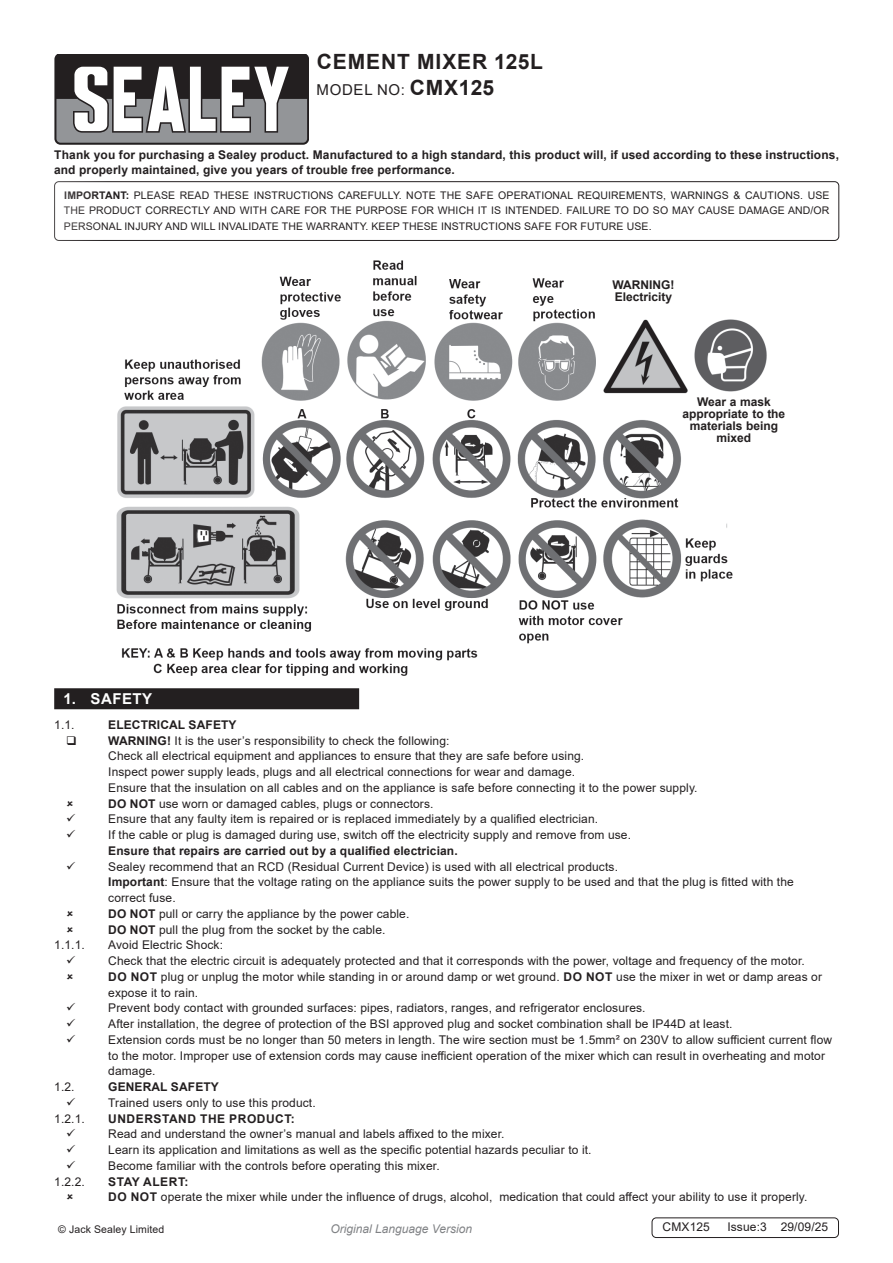
<style>
.page{position:relative;width:893px;height:1263px;background:#fff}
.page>*{position:absolute;margin:0;border:0;box-sizing:border-box;transform-origin:0 0}
.Product_Description{font:700 21px "Arial";letter-spacing:.045em;color:#231f20}
.Instructions_Model_No{font:15px "Arial";letter-spacing:.045em;color:#231f20}
.t1{font:700 15px "Arial";letter-spacing:.035em;color:#fff}
.Body{font:12px/15.8px "Arial";letter-spacing:.01em;color:#231f20}
.Body-2{font:700 12px/12px "Arial";letter-spacing:.01em;color:#231f20}
.Body-3{font:700 12px "Arial";letter-spacing:.045em;color:#231f20}
.t2{font:italic 12px "Arial";color:#808285}
.Body__Footer{font:12px "Arial";letter-spacing:.01em;color:#231f20}
.Body__Justified__7pt{font:10.5px/15.8px "Arial";letter-spacing:.01em;color:#231f20;text-align:justify}
.s1{font-weight:700;font-size:21px}
.s2{font-weight:700}
</style>
<div class="page">
<svg style="left:54px;top:54px;width:255px;height:90px"></svg>
<div style="left:54px;top:181px;width:785px;height:60px;border:1px solid #231f20;border-radius:4px"></div>
<div style="left:54px;top:688px;width:305px;height:21px;background:#231f20"></div>
<div style="left:652px;top:1217px;width:187px;height:21px;border:1px solid #231f20;border-radius:4px"></div>
<img style="left:116px;top:260px;width:617px;height:416px">
<img style="left:689px;top:315px;width:78px;height:82px">
<img style="left:601px;top:317px;width:88px;height:79px">
<p class="Product_Description" style="left:317px;top:47px;width:228px">CEMENT MIXER 125L</p>
<p class="Instructions_Model_No" style="left:317px;top:79px;width:179px">MODEL NO: <span class="s1">CMX125</span></p>
<p class="Body-2" style="left:54px;top:147px;width:786px;line-height:15.8px">Thank you for purchasing a Sealey product. Manufactured to a high standard, this product will, if used according to these instructions, and properly maintained, give you years of trouble free performance.</p>
<p class="Body__Justified__7pt" style="left:64px;top:187px;width:767px"><span class="s2">IMPORTANT:</span> PLEASE READ THESE INSTRUCTIONS CAREFULLY. NOTE THE SAFE OPERATIONAL REQUIREMENTS, WARNINGS &amp; CAUTIONS. USE THE PRODUCT CORRECTLY AND WITH CARE FOR THE PURPOSE FOR WHICH IT IS INTENDED. FAILURE TO DO SO MAY CAUSE DAMAGE AND/OR PERSONAL INJURY AND WILL INVALIDATE THE WARRANTY. KEEP THESE INSTRUCTIONS SAFE FOR FUTURE USE.</p>
<p class="Body-2" style="left:612px;top:278px;width:63px">WARNING!</p>
<p class="Body-2" style="left:615px;top:290px;width:59px">Electricity</p>
<p class="Body-2" style="left:683px;top:396px;width:104px;text-align:center">Wear a mask appropriate to the materials being</p>
<p class="Body-2" style="left:717px;top:432px;width:36px">mixed</p>
<p class="t1" style="left:63px;top:688px;width:90px">1. SAFETY</p>
<p class="Body" style="left:54px;top:717px;width:22px">1.1.</p>
<p class="Body-2" style="left:108px;top:719px;width:130px">ELECTRICAL SAFETY</p>
<p class="Body" style="left:108px;top:732px;width:343px"><span class="s2">WARNING!</span> It is the user’s responsibility to check the following:</p>
<p class="Body" style="left:108px;top:748px;width:478px">Check all electrical equipment and appliances to ensure that they are safe before using.</p>
<p class="Body" style="left:108px;top:764px;width:468px">Inspect power supply leads, plugs and all electrical connections for wear and damage.</p>
<p class="Body" style="left:108px;top:780px;width:591px">Ensure that the insulation on all cables and on the appliance is safe before connecting it to the power supply.</p>
<p class="Body" style="left:108px;top:795px;width:327px"><span class="s2">DO NOT</span> use worn or damaged cables, plugs or connectors.</p>
<p class="Body" style="left:108px;top:811px;width:491px">Ensure that any faulty item is repaired or is replaced immediately by a qualified electrician.</p>
<p class="Body" style="left:108px;top:827px;width:524px">If the cable or plug is damaged during use, switch off the electricity supply and remove from use.</p>
<p class="Body-2" style="left:108px;top:845px;width:351px">Ensure that repairs are carried out by a qualified electrician.</p>
<p class="Body" style="left:108px;top:858px;width:511px">Sealey recommend that an RCD (Residual Current Device) is used with all electrical products.</p>
<p class="Body" style="left:108px;top:874px;width:687px"><span class="s2">Important</span>: Ensure that the voltage rating on the appliance suits the power supply to be used and that the plug is fitted with the correct fuse.</p>
<p class="Body" style="left:108px;top:906px;width:303px"><span class="s2">DO NOT</span> pull or carry the appliance by the power cable.</p>
<p class="Body" style="left:108px;top:921px;width:279px"><span class="s2">DO NOT</span> pull the plug from the socket by the cable.</p>
<p class="Body" style="left:54px;top:937px;width:32px">1.1.1.</p>
<p class="Body" style="left:108px;top:937px;width:116px">Avoid Electric Shock:</p>
<p class="Body" style="left:108px;top:953px;width:698px">Check that the electric circuit is adequately protected and that it corresponds with the power, voltage and frequency of the motor.</p>
<p class="Body" style="left:108px;top:969px;width:715px"><span class="s2">DO NOT</span> plug or unplug the motor while standing in or around damp or wet ground. <span class="s2">DO NOT</span> use the mixer in wet or damp areas or expose it to rain.</p>
<p class="Body" style="left:108px;top:1000px;width:539px">Prevent body contact with grounded surfaces: pipes, radiators, ranges, and refrigerator enclosures.</p>
<p class="Body" style="left:108px;top:1016px;width:626px">After installation, the degree of protection of the BSI approved plug and socket combination shall be IP44D at least.</p>
<p class="Body" style="left:108px;top:1032px;width:725px">Extension cords must be no longer than 50 meters in length. The wire section must be 1.5mm² on 230V to allow sufficient current flow to the motor. Improper use of extension cords may cause inefficient operation of the mixer which can result in overheating and motor damage.</p>
<p class="Body" style="left:54px;top:1079px;width:22px">1.2.</p>
<p class="Body-2" style="left:108px;top:1081px;width:112px">GENERAL SAFETY</p>
<p class="Body" style="left:108px;top:1095px;width:209px">Trained users only to use this product.</p>
<p class="Body" style="left:54px;top:1110px;width:32px">1.2.1.</p>
<p class="Body-3" style="left:108px;top:1110px;width:188px">UNDERSTAND THE PRODUCT:</p>
<p class="Body" style="left:108px;top:1126px;width:398px">Read and understand the owner’s manual and labels affixed to the mixer.</p>
<p class="Body" style="left:108px;top:1142px;width:485px">Learn its application and limitations as well as the specific potential hazards peculiar to it.</p>
<p class="Body" style="left:108px;top:1158px;width:333px">Become familiar with the controls before operating this mixer.</p>
<p class="Body" style="left:54px;top:1173px;width:32px">1.2.2.</p>
<p class="Body-3" style="left:108px;top:1173px;width:82px">STAY ALERT:</p>
<p class="Body" style="left:108px;top:1189px;width:701px"><span class="s2">DO NOT</span> operate the mixer while under the influence of drugs, alcohol, medication that could affect your ability to use it properly.</p>
<p class="Body__Justified__7pt" style="left:58px;top:1221px;width:108px">© Jack Sealey Limited</p>
<p class="t2" style="left:330px;top:1220px;width:143px">Original Language Version</p>
<p class="Body__Footer" style="left:662px;top:1219px;width:49px">CMX125</p>
<p class="Body__Footer" style="left:727px;top:1219px;width:102px">Issue:3 29/09/25</p>
</div>
